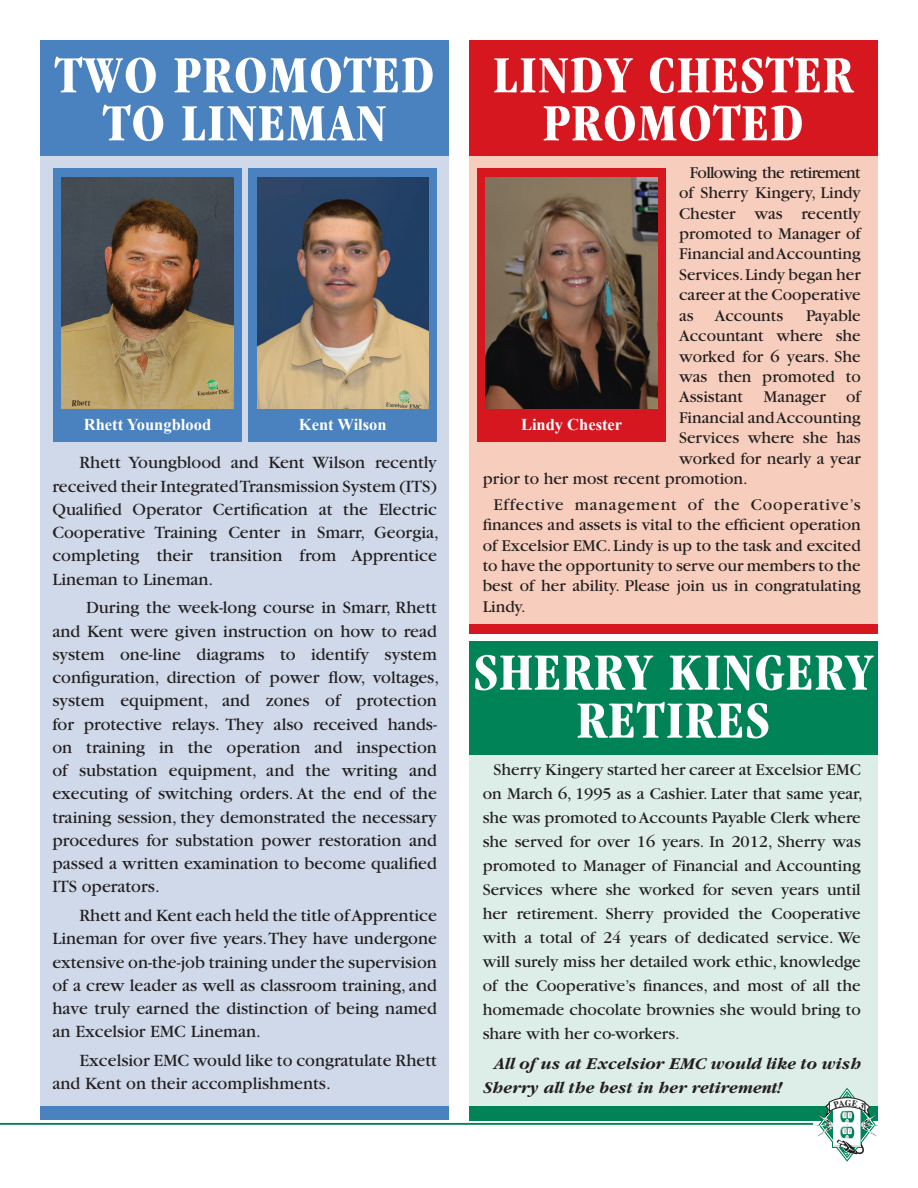
<style>
.page{position:relative;width:918px;height:1188px;background:#fff}
.page>*{position:absolute;margin:0;border:0;box-sizing:border-box;transform-origin:0 0}
.t1{font:700 condensed 54px/48px "Garamond";letter-spacing:.03em;color:#fff;text-align:center}
.t2{font:18px/23.2px "Garamond";color:#231f20}
.t3{font:17.25px/20.4px "Garamond";color:#231f20;text-align:justify}
.t4{font:italic 700 17.25px/24px "Garamond";color:#231f20}
.t5{font:700 16.5px "Times New Roman";color:#fff}
</style>
<div class="page">
<div style="left:40px;top:40px;width:409px;height:1080px;background:#4a81bf"></div>
<div style="left:469px;top:40px;width:409px;height:594px;background:#d7171f"></div>
<div style="left:469px;top:641px;width:409px;height:479px;background:#008457"></div>
<hr style="left:0;top:1123px;width:813px;height:2px;background:#008457">
<div style="left:40px;top:157px;width:409px;height:949px;background:#d0d9e9"></div>
<div style="left:469px;top:157px;width:409px;height:467px;background:#f7cebd"></div>
<div style="left:469px;top:755px;width:409px;height:351px;background:#ddede7"></div>
<div style="left:249px;top:168px;width:188px;height:274px;background:#4a81bf"></div>
<img style="left:257px;top:177px;width:171px;height:231px">
<div style="left:53px;top:168px;width:189px;height:274px;background:#4a81bf"></div>
<img style="left:62px;top:177px;width:171px;height:231px">
<div style="left:477px;top:168px;width:189px;height:274px;background:#d7171f"></div>
<img style="left:486px;top:177px;width:171px;height:231px">
<svg style="left:813px;top:1088px;width:65px;height:74px"></svg>
<h1 class="t1" style="left:55px;top:51px;width:381px">TWO PROMOTED<br>TO LINEMAN</h1>
<h1 class="t1" style="left:493px;top:51px;width:361px">LINDY CHESTER<br>PROMOTED</h1>
<p class="t3" style="left:679px;top:162px;width:183px;text-indent:11px">Following the retirement of Sherry Kingery, Lindy Chester was recently promoted to Manager of Financial and Accounting Services. Lindy began her career at the Cooperative as Accounts</p>
<p class="t3" style="left:806px;top:305px;width:56px">Payable</p>
<p class="t3" style="left:679px;top:326px;width:183px">Accountant where she</p>
<p class="t3" style="left:679px;top:346px;width:183px">worked for 6 years. She</p>
<p class="t3" style="left:679px;top:367px;width:183px">was then promoted to</p>
<p class="t3" style="left:679px;top:387px;width:183px">Assistant Manager of</p>
<p class="t3" style="left:679px;top:407px;width:183px">Financial and Accounting</p>
<p class="t3" style="left:679px;top:428px;width:183px">Services where she has</p>
<p class="t3" style="left:679px;top:448px;width:183px">worked for nearly a year</p>
<p class="t3" style="left:483px;top:469px;width:267px">prior to her most recent promotion.</p>
<p class="t3" style="left:483px;top:494px;width:380px;text-indent:11px">Effective management of the Cooperative’s finances and assets is vital to the efficient operation of Excelsior EMC. Lindy is up to the task and excited to have the opportunity to serve our members to the best of her ability. Please join us in congratulating Lindy.</p>
<p class="t5" style="left:84px;top:413px;width:129px">Rhett Youngblood</p>
<p class="t5" style="left:299px;top:413px;width:89px">Kent Wilson</p>
<p class="t5" style="left:521px;top:413px;width:103px">Lindy Chester</p>
<p class="t2" style="left:52px;top:451px;width:388px;text-indent:27px">Rhett Youngblood and Kent Wilson recently received their Integrated Transmission System (ITS)<br>Qualified Operator Certification at the Electric Cooperative Training Center in Smarr, Georgia, completing their transition from Apprentice Lineman to Lineman.</p>
<p class="t2" style="left:52px;top:596px;width:388px;text-indent:34px">During the week-long course in Smarr, Rhett and Kent were given instruction on how to read system one-line diagrams to identify system configuration, direction of power flow, voltages, system equipment, and zones of protection for protective relays. They also received hands&shy;on training in the operation and inspection of substation equipment, and the writing and executing of switching orders. At the end of the training session, they demonstrated the necessary procedures for substation power restoration and passed a written examination to become qualified ITS operators.</p>
<p class="t2" style="left:52px;top:904px;width:386px;text-align:justify;text-indent:27px">Rhett and Kent each held the title of Apprentice Lineman for over five years. They have undergone extensive on-the-job training under the supervision of a crew leader as well as classroom training, and have truly earned the distinction of being named an Excelsior EMC Lineman.</p>
<p class="t2" style="left:52px;top:1049px;width:386px;text-indent:27px">Excelsior EMC would like to congratulate Rhett and Kent on their accomplishments.</p>
<h1 class="t1" style="left:474px;top:648px;width:400px">SHERRY KINGERY<br>RETIRES</h1>
<p class="t3" style="left:483px;top:758px;width:382px;line-height:24px;text-align:left;text-indent:11px">Sherry Kingery started her career at Excelsior EMC on March 6, 1995 as a Cashier. Later that same year, she was promoted to Accounts Payable Clerk where she served for over 16 years. In 2012, Sherry was promoted to Manager of Financial and Accounting Services where she worked for seven years until her retirement. Sherry provided the Cooperative with a total of 24 years of dedicated service. We will surely miss her detailed work ethic, knowledge of the Cooperative’s finances, and most of all the homemade chocolate brownies she would bring to share with her co-workers.</p>
<p class="t4" style="left:483px;top:1051px;width:379px;text-indent:11px">All of us at Excelsior EMC would like to wish<br>Sherry all the best in her retirement!</p>
</div>
